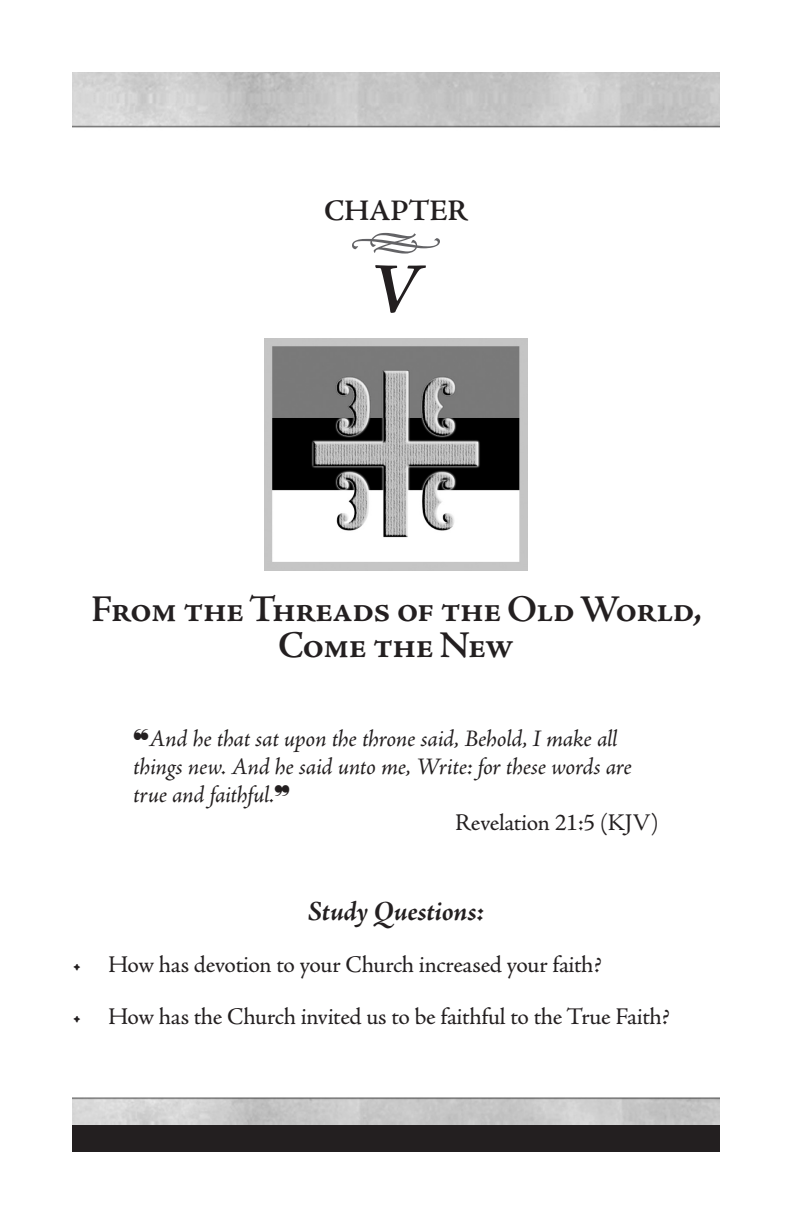
<style>
.page{position:relative;width:792px;height:1224px;background:#fff}
.page>*{position:absolute;margin:0;border:0;box-sizing:border-box;transform-origin:0 0}
.t1{font:italic 700 72px "Adobe Jenson Pro";color:#231f20}
.t2{font:60px "Type Embellishments One Let Plain";color:#636366}
.Text_Indent{font:600 38px/36px "Adobe Jenson Pro";letter-spacing:-.03em;color:#231f20;text-align:center}
.t3{font:600 30px "Adobe Jenson Pro";letter-spacing:-.01em;color:#231f20}
.Text_Indent-2{font:italic 700 28px "Adobe Jenson Pro";letter-spacing:-.01em;color:#231f20}
.Text_NoIndent{font:24px "Adobe Jenson Pro";letter-spacing:-.015em;color:#231f20}
.Text_NoIndent-2{font:italic 24px/28.2px "Adobe Jenson Pro";letter-spacing:-.015em;color:#231f20}
</style>
<div class="page">
<div style="left:72px;top:1125px;width:648px;height:27px;background:#231f20"></div>
<img style="left:72px;top:72px;width:648px;height:56px">
<img style="left:264px;top:339px;width:264px;height:232px">
<p class="t3" style="left:324px;top:193px;width:145px">CHAPTER</p>
<p class="t2" style="left:349px;top:220px;width:95px">h</p>
<p class="t1" style="left:370px;top:248px;width:53px">V</p>
<p class="Text_Indent" style="left:91px;top:592px;width:613px">From the Threads of the Old World,<br>Come the New</p>
<p class="Text_NoIndent-2" style="left:133px;top:726px;width:500px">❝And he that sat upon the throne said, Behold, I make all things new. And he said unto me, Write: for these words are true and faithful.❞</p>
<p class="Text_NoIndent" style="left:455px;top:809px;width:205px">Revelation 21:5 (KJV)</p>
<p class="Text_Indent-2" style="left:308px;top:896px;width:178px">Study Questions:</p>
<p class="Text_NoIndent" style="left:72px;top:951px;width:531px">• How has devotion to your Church increased your faith?</p>
<p class="Text_NoIndent" style="left:72px;top:1003px;width:599px">• How has the Church invited us to be faithful to the True Faith?</p>
</div>
